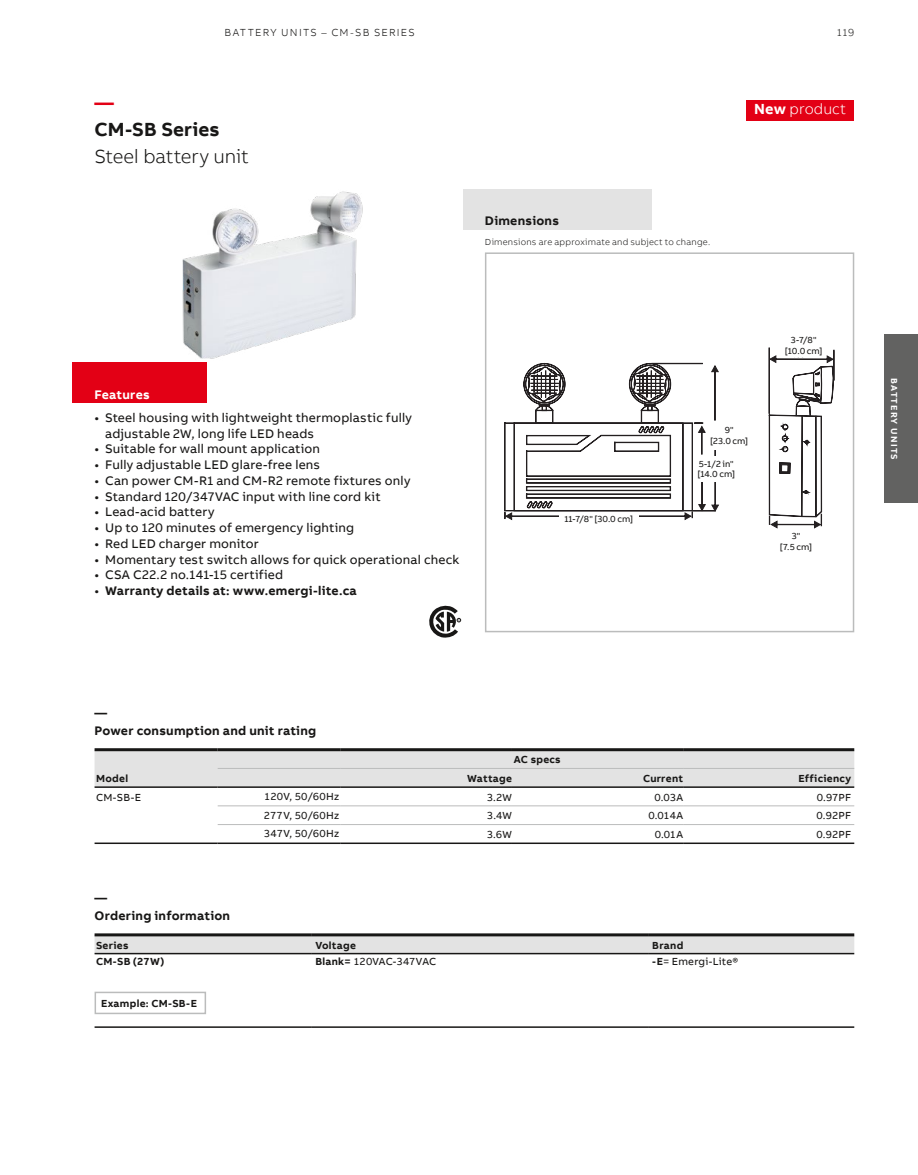
<style>
.page{position:relative;width:918px;height:1175px;background:#fff}
.page>*{position:absolute;margin:0;border:0;box-sizing:border-box;transform-origin:0 0}
.t1{font:300 19.5px "AB Bvoice";letter-spacing:-.005em;color:#181716}
.t2{font:700 19.5px "AB Bvoice";letter-spacing:.005em;color:#181716}
.t3{font:700 19.5px "AB Bvoice";color:#e30015}
.t4{font:300 15px "AB Bvoice";letter-spacing:.005em;color:#fff}
.t5{font:12.75px/15.8px "AB Bvoice";letter-spacing:.015em;color:#181716}
.t6{font:700 12.75px/18px "AB Bvoice";letter-spacing:.02em;color:#181716}
.t7{font:700 12.75px "AB Bvoice";letter-spacing:.015em;color:#fff}
.t8{font:10.5px "AB Bvoice";letter-spacing:.015em;color:#181716}
.t9{font:700 10.5px "AB Bvoice";letter-spacing:.025em;color:#181716}
.t10{font:300 10.5px "AB Bvoice";letter-spacing:.12em;color:#181716}
.t11{font:9px/10.5px "AB Bvoice";letter-spacing:-.005em;color:#181716;text-align:center}
.t12{font:300 9px "AB Bvoice";letter-spacing:.025em;color:#181716}
.t13{font:700 9px "AB Bvoice";letter-spacing:.13em;color:#fff}
.s1{font-weight:700}
.s2{font-weight:400}
</style>
<div class="page">
<div style="left:463px;top:189px;width:189px;height:41px;background:#e3e3e3"></div>
<div style="left:72px;top:362px;width:135px;height:41px;background:#e30015"></div>
<img style="left:182px;top:191px;width:181px;height:168px">
<div style="left:746px;top:100px;width:108px;height:20px;background:#e30015"></div>
<div style="left:95px;top:751px;width:759px;height:35px;background:#e3e3e3"></div>
<hr style="left:95px;top:748px;width:123px;height:3px;background:#181716">
<hr style="left:218px;top:748px;width:123px;height:3px;background:#181716">
<hr style="left:341px;top:748px;width:171px;height:3px;background:#181716">
<hr style="left:512px;top:748px;width:171px;height:3px;background:#181716">
<hr style="left:683px;top:748px;width:171px;height:3px;background:#181716">
<hr style="left:218px;top:768px;width:123px;height:1px;background:#bbbcbc">
<hr style="left:341px;top:768px;width:171px;height:1px;background:#bbbcbc">
<hr style="left:512px;top:768px;width:171px;height:1px;background:#bbbcbc">
<hr style="left:683px;top:768px;width:171px;height:1px;background:#bbbcbc">
<hr style="left:341px;top:786px;width:171px;height:2px;background:#181716">
<hr style="left:512px;top:786px;width:171px;height:2px;background:#181716">
<hr style="left:683px;top:786px;width:171px;height:2px;background:#181716">
<hr style="left:95px;top:786px;width:123px;height:2px;background:#181716">
<hr style="left:218px;top:786px;width:123px;height:2px;background:#181716">
<hr style="left:218px;top:805px;width:123px;height:1px;background:#bbbcbc">
<hr style="left:341px;top:805px;width:171px;height:1px;background:#bbbcbc">
<hr style="left:512px;top:805px;width:171px;height:1px;background:#bbbcbc">
<hr style="left:683px;top:805px;width:171px;height:1px;background:#bbbcbc">
<hr style="left:218px;top:824px;width:123px;height:1px;background:#bbbcbc">
<hr style="left:341px;top:824px;width:171px;height:1px;background:#bbbcbc">
<hr style="left:512px;top:824px;width:171px;height:1px;background:#bbbcbc">
<hr style="left:683px;top:824px;width:171px;height:1px;background:#bbbcbc">
<hr style="left:95px;top:842px;width:123px;height:2px;background:#181716">
<hr style="left:341px;top:842px;width:171px;height:2px;background:#181716">
<hr style="left:512px;top:842px;width:171px;height:2px;background:#181716">
<hr style="left:683px;top:842px;width:171px;height:2px;background:#181716">
<hr style="left:218px;top:842px;width:123px;height:2px;background:#181716">
<div style="left:95px;top:936px;width:759px;height:16px;background:#e3e3e3"></div>
<hr style="left:95px;top:933px;width:216px;height:3px;background:#181716">
<hr style="left:95px;top:952px;width:216px;height:2px;background:#181716">
<hr style="left:311px;top:933px;width:337px;height:3px;background:#181716">
<hr style="left:648px;top:933px;width:206px;height:3px;background:#181716">
<hr style="left:311px;top:952px;width:337px;height:2px;background:#181716">
<hr style="left:648px;top:952px;width:206px;height:2px;background:#181716">
<hr style="left:95px;top:1026px;width:216px;height:1px;background:#181716">
<hr style="left:311px;top:1026px;width:337px;height:1px;background:#181716">
<hr style="left:648px;top:1026px;width:206px;height:1px;background:#181716">
<div style="left:95px;top:991px;width:111px;height:23px;border:2px solid #bbbcbc"></div>
<svg style="left:429px;top:605px;width:32px;height:33px"></svg>
<div style="left:485px;top:252px;width:369px;height:380px;border:2px solid #bbbcbc"></div>
<svg style="left:504px;top:363px;width:215px;height:157px"></svg>
<div style="left:769px;top:348px;width:1px;height:65px;border:1px solid #231f20"></div>
<hr style="left:834px;top:350px;width:1px;height:30px;background:#231f20">
<div style="left:833px;top:350px;width:1px;height:30px;border:1px solid #231f20"></div>
<svg style="left:769px;top:352px;width:65px;height:177px"></svg>
<div style="left:707px;top:421px;width:45px;height:28px;background:#fff"></div>
<div style="left:694px;top:455px;width:45px;height:26px;background:#fff"></div>
<div style="left:783px;top:333px;width:41px;height:24px;background:#fff"></div>
<div style="left:559px;top:512px;width:80px;height:13px;background:#fff"></div>
<div style="left:787px;top:526px;width:18px;height:15px;background:#fff"></div>
<div style="left:884px;top:335px;width:34px;height:168px;background:#626261"></div>
<p class="t10" style="left:225px;top:26px;width:192px">BATTERY UNITS – CM-SB SERIES</p>
<p class="t10" style="left:837px;top:26px;width:18px">119</p>
<h1 class="t3" style="left:95px;top:90px;width:21px">—</h1>
<h1 class="t2" style="left:95px;top:117px;width:127px">CM-SB Series</h1>
<h1 class="t1" style="left:95px;top:145px;width:156px">Steel battery unit</h1>
<p class="t6" style="left:485px;top:212px;width:76px">Dimensions</p>
<p class="t12" style="left:485px;top:236px;width:227px">Dimensions are approximate and subject to change.</p>
<p class="t4" style="left:754px;top:100px;width:94px"><span class="s1">New</span> product</p>
<p class="t7" style="left:95px;top:386px;width:57px">Features</p>
<p class="t5" style="left:105px;top:410px;width:308px;text-indent:-11px">• Steel housing with lightweight thermoplastic fully adjustable 2W, long life LED heads</p>
<p class="t5" style="left:95px;top:441px;width:227px">• Suitable for wall mount application</p>
<p class="t5" style="left:95px;top:457px;width:227px">• Fully adjustable LED glare-free lens</p>
<p class="t5" style="left:95px;top:473px;width:317px">• Can power CM-R1 and CM-R2 remote fixtures only</p>
<p class="t5" style="left:95px;top:488px;width:288px">• Standard 120/347VAC input with line cord kit</p>
<p class="t5" style="left:95px;top:504px;width:122px">• Lead-acid battery</p>
<p class="t5" style="left:95px;top:520px;width:261px">• Up to 120 minutes of emergency lighting</p>
<p class="t5" style="left:95px;top:535px;width:166px">• Red LED charger monitor</p>
<p class="t5" style="left:95px;top:551px;width:366px">• Momentary test switch allows for quick operational check</p>
<p class="t5" style="left:95px;top:567px;width:190px">• CSA C22.2 no.141-15 certified</p>
<p class="t6" style="left:95px;top:582px;width:264px"><span class="s2">•</span> Warranty details at: www.emergi-lite.ca</p>
<p class="t11" style="left:564px;top:513px;width:70px">11-7/8" [30.0 cm]</p>
<p class="t11" style="left:710px;top:425px;width:39px">9"<br>[23.0 cm]</p>
<p class="t11" style="left:697px;top:458px;width:39px;text-align:left">5-1/2 in" [14.0 cm]</p>
<p class="t11" style="left:785px;top:335px;width:39px">3-7/8" [10.0 cm]</p>
<p class="t11" style="left:780px;top:531px;width:34px">3"<br>[7.5 cm]</p>
<p class="t13" style="left:900px;top:378px;width:83px;rotate:90deg">BATTERY UNITS</p>
<p class="t6" style="left:95px;top:703px;width:223px">—<br>Power consumption and unit rating</p>
<p class="t9" style="left:96px;top:771px;width:34px">Model</p>
<p class="t9" style="left:514px;top:753px;width:48px">AC specs</p>
<p class="t9" style="left:467px;top:771px;width:46px">Wattage</p>
<p class="t9" style="left:643px;top:771px;width:42px">Current</p>
<p class="t9" style="left:798px;top:771px;width:54px">Efficiency</p>
<p class="t8" style="left:96px;top:790px;width:47px">CM-SB-E</p>
<p class="t8" style="left:264px;top:790px;width:77px">120V, 50/60Hz</p>
<p class="t8" style="left:487px;top:790px;width:27px">3.2W</p>
<p class="t8" style="left:655px;top:790px;width:30px">0.03A</p>
<p class="t8" style="left:817px;top:790px;width:36px">0.97PF</p>
<p class="t8" style="left:264px;top:808px;width:77px">277V, 50/60Hz</p>
<p class="t8" style="left:487px;top:809px;width:26px">3.4W</p>
<p class="t8" style="left:648px;top:809px;width:36px">0.014A</p>
<p class="t8" style="left:817px;top:809px;width:36px">0.92PF</p>
<p class="t8" style="left:264px;top:827px;width:77px">347V, 50/60Hz</p>
<p class="t8" style="left:487px;top:828px;width:27px">3.6W</p>
<p class="t8" style="left:655px;top:828px;width:30px">0.01A</p>
<p class="t8" style="left:817px;top:828px;width:36px">0.92PF</p>
<p class="t6" style="left:95px;top:888px;width:137px">—<br>Ordering information</p>
<p class="t9" style="left:96px;top:938px;width:34px">Series</p>
<p class="t9" style="left:315px;top:938px;width:42px">Voltage</p>
<p class="t9" style="left:652px;top:938px;width:33px">Brand</p>
<p class="t9" style="left:96px;top:955px;width:70px">CM-SB (27W)</p>
<p class="t8" style="left:315px;top:955px;width:122px"><span class="s1">Blank=</span> 120VAC-347VAC</p>
<p class="t8" style="left:652px;top:955px;width:87px"><span class="s1">-E</span>= Emergi-Lite®</p>
<p class="t9" style="left:101px;top:996px;width:97px">Example: CM-SB-E</p>
</div>
